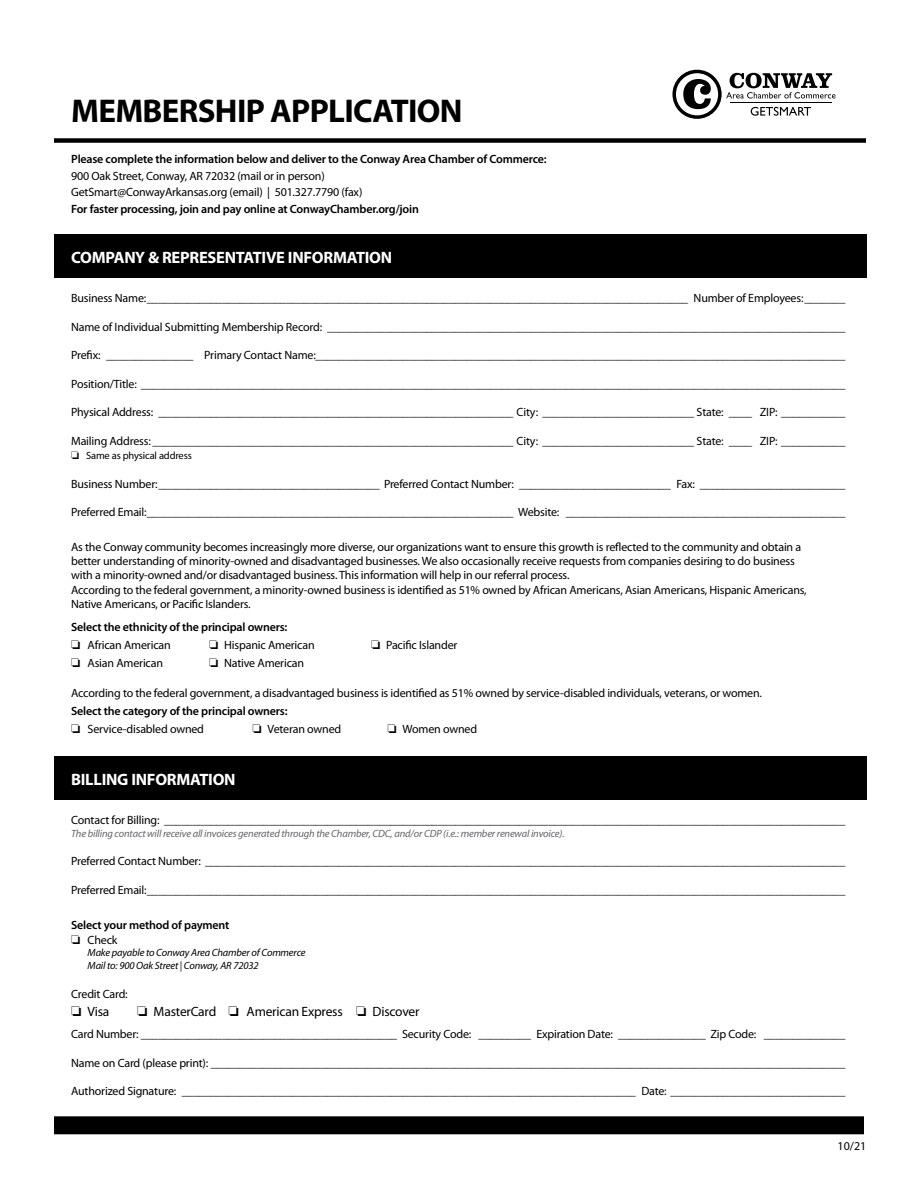
<style>
.page{position:relative;width:918px;height:1188px;background:#fff}
.page>*{position:absolute;margin:0;border:0;box-sizing:border-box;transform-origin:0 0}
.t1{font:700 33px "Myriad Pro";letter-spacing:-.02em;color:#000}
.t2{font:700 16.5px "Myriad Pro";letter-spacing:-.015em;color:#fff}
.t3{font:13.5px "Myriad Pro";letter-spacing:-.015em;color:#000}
.t4{font:12px/14.4px "Myriad Pro";letter-spacing:-.015em;color:#000}
.t5{font:600 12px "Myriad Pro";letter-spacing:-.015em;color:#000}
.t6{font:italic 10.5px "Myriad Pro";letter-spacing:-.015em;color:#636466}
.t7{font:italic 10.5px/12.6px "Myriad Pro";letter-spacing:-.015em;color:#000}
.t8{font:10.5px "Myriad Pro";letter-spacing:-.015em;color:#000}
</style>
<div class="page">
<svg style="left:672px;top:70px;width:164px;height:49px"></svg>
<div style="left:54px;top:138px;width:812px;height:5px;background:#000"></div>
<div style="left:54px;top:235px;width:812px;height:43px;background:#000"></div>
<div style="left:54px;top:756px;width:812px;height:44px;background:#000"></div>
<div style="left:54px;top:1116px;width:810px;height:18px;background:#000"></div>
<h1 class="t1" style="left:71px;top:92px;width:393px">MEMBERSHIP APPLICATION</h1>
<p class="t5" style="left:71px;top:153px;width:477px">Please complete the information below and deliver to the Conway Area Chamber of Commerce:</p>
<p class="t4" style="left:71px;top:168px;width:293px;line-height:16.5px">900 Oak Street, Conway, AR 72032 (mail or in person)<br>GetSmart@ConwayArkansas.org (email) | 501.327.7790 (fax)</p>
<p class="t5" style="left:71px;top:202px;width:349px">For faster processing, join and pay online at ConwayChamber.org/join</p>
<h2 class="t2" style="left:71px;top:248px;width:323px">COMPANY &amp; REPRESENTATIVE INFORMATION</h2>
<p class="t4" style="left:71px;top:291px;width:776px">Business Name:_____________________________________________________________________________________________ Number of Employees:_______</p>
<p class="t4" style="left:71px;top:320px;width:776px">Name of Individual Submitting Membership Record: _________________________________________________________________________________________</p>
<p class="t4" style="left:71px;top:348px;width:776px">Prefix: _______________ Primary Contact Name:___________________________________________________________________________________________</p>
<p class="t4" style="left:71px;top:377px;width:776px">Position/Title: _________________________________________________________________________________________________________________________</p>
<p class="t4" style="left:71px;top:405px;width:776px">Physical Address: _____________________________________________________________ City: __________________________ State: ____ ZIP: ___________</p>
<p class="t4" style="left:71px;top:434px;width:776px">Mailing Address: ______________________________________________________________ City: __________________________ State: ____ ZIP: ___________</p>
<p class="t8" style="left:71px;top:450px;width:122px">□ Same as physical address</p>
<p class="t4" style="left:71px;top:477px;width:776px">Business Number:______________________________________ Preferred Contact Number: __________________________ Fax: _________________________</p>
<p class="t4" style="left:71px;top:505px;width:776px">Preferred Email:_______________________________________________________________ Website: ________________________________________________</p>
<p class="t4" style="left:71px;top:540px;width:737px">As the Conway community becomes increasingly more diverse, our organizations want to ensure this growth is reflected to the community and obtain a better understanding of minority-owned and disadvantaged businesses. We also occasionally receive requests from companies desiring to do business with a minority-owned and/or disadvantaged business. This information will help in our referral process.<br>According to the federal government, a minority-owned business is identified as 51% owned by African Americans, Asian Americans, Hispanic Americans, Native Americans, or Pacific Islanders.</p>
<p class="t5" style="left:71px;top:620px;width:218px">Select the ethnicity of the principal owners:</p>
<p class="t4" style="left:71px;top:638px;width:101px">□ African American</p>
<p class="t4" style="left:209px;top:638px;width:107px">□ Hispanic American</p>
<p class="t4" style="left:371px;top:638px;width:88px">□ Pacific Islander</p>
<p class="t4" style="left:71px;top:656px;width:93px">□ Asian American</p>
<p class="t4" style="left:209px;top:656px;width:97px">□ Native American</p>
<p class="t4" style="left:71px;top:686px;width:692px">According to the federal government, a disadvantaged business is identified as 51% owned by service-disabled individuals, veterans, or women.</p>
<p class="t5" style="left:71px;top:704px;width:218px">Select the category of the principal owners:</p>
<p class="t4" style="left:71px;top:722px;width:134px">□ Service-disabled owned</p>
<p class="t4" style="left:253px;top:722px;width:90px">□ Veteran owned</p>
<p class="t4" style="left:388px;top:722px;width:91px">□ Women owned</p>
<h2 class="t2" style="left:71px;top:770px;width:166px">BILLING INFORMATION</h2>
<p class="t4" style="left:71px;top:813px;width:776px">Contact for Billing: _____________________________________________________________________________________________________________________</p>
<p class="t6" style="left:71px;top:828px;width:495px">The billing contact will receive all invoices generated through the Chamber, CDC, and/or CDP (i.e.: member renewal invoice).</p>
<p class="t4" style="left:71px;top:854px;width:776px">Preferred Contact Number: ______________________________________________________________________________________________________________</p>
<p class="t4" style="left:71px;top:883px;width:776px">Preferred Email:________________________________________________________________________________________________________________________</p>
<p class="t5" style="left:71px;top:919px;width:160px">Select your method of payment</p>
<p class="t4" style="left:71px;top:933px;width:48px">□ Check</p>
<p class="t7" style="left:88px;top:947px;width:220px">Make payable to Conway Area Chamber of Commerce<br>Mail to: 900 Oak Street | Conway, AR 72032</p>
<p class="t4" style="left:71px;top:987px;width:58px">Credit Card:</p>
<p class="t3" style="left:71px;top:1004px;width:40px">□ Visa</p>
<p class="t3" style="left:137px;top:1004px;width:284px">□ MasterCard □ American Express □ Discover</p>
<p class="t4" style="left:71px;top:1027px;width:776px">Card Number: ____________________________________________ Security Code: _________ Expiration Date: _______________ Zip Code: ______________</p>
<p class="t4" style="left:71px;top:1056px;width:776px">Name on Card (please print): _____________________________________________________________________________________________________________</p>
<p class="t4" style="left:71px;top:1084px;width:776px">Authorized Signature: ______________________________________________________________________________ Date: ______________________________</p>
<p class="t4" style="left:838px;top:1139px;width:30px">10/21</p>
</div>
